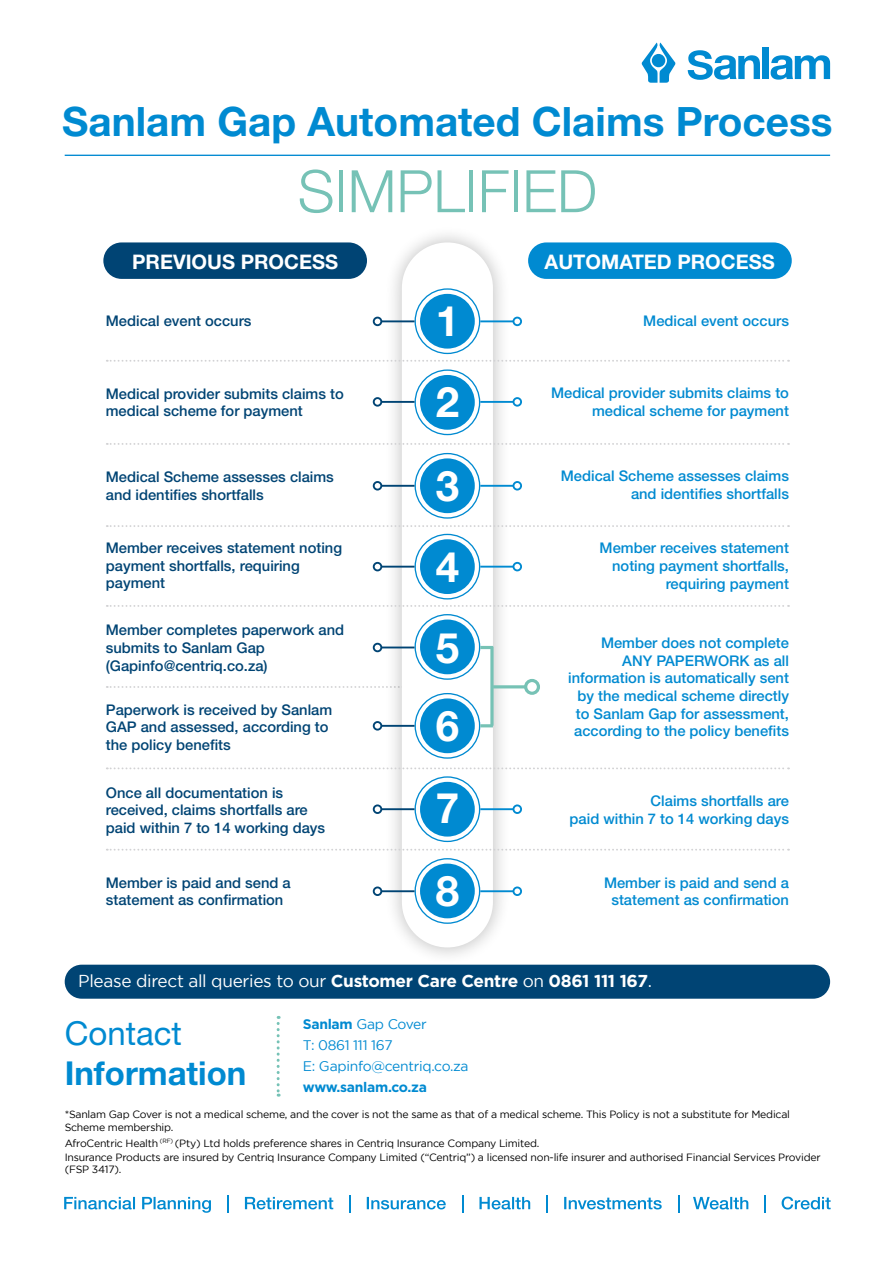
<style>
.page{position:relative;width:893px;height:1263px;background:#fff}
.page>*{position:absolute;margin:0;border:0;box-sizing:border-box;transform-origin:0 0}
.t1{font:300 58.65px "Helvetica Neue LT Std";color:#76c2b6}
.t2{font:700 42.15px/83.4px "Helvetica Neue LT Std";color:#fff}
.t3{font:700 40.5px "Helvetica Neue LT Std";color:#008ad1}
.t4{font:700 33px "Helvetica Neue LT Std";color:#008ad1}
.t5{font:33px "Helvetica Neue LT Std";color:#008ad1}
.t6{font:700 20.1px "Helvetica Neue LT Std";color:#fff}
.t7{font:17.25px "Gotham";letter-spacing:-.02em;color:#fff}
.t8{font:500 14.7px/17.7px "Helvetica Neue LT Std";color:#004474}
.t9{font:500 14.7px/17.7px "Helvetica Neue LT Std";color:#008ad1;text-align:right}
.t10{font:13.8px/21px "Gotham";letter-spacing:-.02em;color:#008ad1}
.t11{font:700 13.8px "Gotham";letter-spacing:-.02em;color:#008ad1}
.t12{font:10.5px/12.6px "Gotham";letter-spacing:-.02em;color:#000}
.s1{font-weight:700}
</style>
<div class="page">
<svg style="left:688px;top:50px;width:72px;height:30px"></svg>
<div style="left:762px;top:47px;width:7px;height:32px;background:#008ad1"></div>
<svg style="left:771px;top:55px;width:59px;height:25px"></svg>
<svg style="left:642px;top:43px;width:33px;height:40px"></svg>
<div style="left:528px;top:242px;width:264px;height:37px;background:#008ad1;border-radius:18px"></div>
<div style="left:103px;top:242px;width:264px;height:37px;background:#004474;border-radius:18px"></div>
<svg style="left:107px;top:686px;width:277px;height:2px"></svg>
<div style="left:384px;top:225px;width:127px;height:740px;background:#000;opacity:.25"></div>
<div style="left:402px;top:242px;width:91px;height:705px;background:#fff;border-radius:46px"></div>
<hr style="left:65px;top:155px;width:765px;height:1px;background:#008ad1">
<div style="left:420px;top:294px;width:55px;height:55px;background:#008ad1;border-radius:50%"></div>
<div style="left:420px;top:619px;width:55px;height:55px;background:#008ad1;border-radius:50%"></div>
<div style="left:420px;top:458px;width:55px;height:55px;background:#008ad1;border-radius:50%"></div>
<div style="left:420px;top:782px;width:55px;height:54px;background:#008ad1;border-radius:50%"></div>
<div style="left:420px;top:863px;width:55px;height:55px;background:#008ad1;border-radius:50%"></div>
<div style="left:420px;top:375px;width:55px;height:55px;background:#008ad1;border-radius:50%"></div>
<div style="left:420px;top:698px;width:55px;height:55px;background:#008ad1;border-radius:50%"></div>
<div style="left:420px;top:539px;width:55px;height:55px;background:#008ad1;border-radius:50%"></div>
<div style="left:414px;top:288px;width:66px;height:66px;border:1px solid #008ad1;border-radius:50%"></div>
<div style="left:414px;top:369px;width:66px;height:66px;border:1px solid #008ad1;border-radius:50%"></div>
<div style="left:414px;top:453px;width:66px;height:66px;border:1px solid #008ad1;border-radius:50%"></div>
<div style="left:414px;top:534px;width:66px;height:65px;border:1px solid #008ad1;border-radius:50%"></div>
<div style="left:414px;top:614px;width:66px;height:66px;border:1px solid #008ad1;border-radius:50%"></div>
<div style="left:414px;top:693px;width:66px;height:66px;border:1px solid #008ad1;border-radius:50%"></div>
<div style="left:414px;top:776px;width:66px;height:66px;border:1px solid #008ad1;border-radius:50%"></div>
<div style="left:414px;top:858px;width:66px;height:66px;border:1px solid #008ad1;border-radius:50%"></div>
<svg style="left:107px;top:360px;width:682px;height:2px"></svg>
<svg style="left:107px;top:443px;width:682px;height:2px"></svg>
<svg style="left:107px;top:525px;width:682px;height:2px"></svg>
<svg style="left:107px;top:605px;width:682px;height:2px"></svg>
<svg style="left:107px;top:767px;width:682px;height:2px"></svg>
<svg style="left:107px;top:849px;width:682px;height:2px"></svg>
<hr style="left:480px;top:320px;width:33px;height:2px;background:#008ad1">
<div style="left:512px;top:317px;width:10px;height:9px;border:2px solid #008ad1;border-radius:50%"></div>
<hr style="left:480px;top:401px;width:33px;height:2px;background:#008ad1">
<div style="left:512px;top:397px;width:10px;height:10px;border:2px solid #008ad1;border-radius:50%"></div>
<hr style="left:480px;top:485px;width:33px;height:2px;background:#008ad1">
<div style="left:512px;top:481px;width:10px;height:9px;border:2px solid #008ad1;border-radius:50%"></div>
<hr style="left:480px;top:566px;width:33px;height:2px;background:#008ad1">
<div style="left:512px;top:562px;width:10px;height:9px;border:2px solid #008ad1;border-radius:50%"></div>
<svg style="left:480px;top:646px;width:10px;height:3px"></svg>
<svg style="left:490px;top:646px;width:4px;height:80px"></svg>
<svg style="left:480px;top:724px;width:13px;height:3px"></svg>
<hr style="left:480px;top:808px;width:33px;height:2px;background:#008ad1">
<div style="left:512px;top:804px;width:10px;height:10px;border:2px solid #008ad1;border-radius:50%"></div>
<hr style="left:480px;top:890px;width:33px;height:2px;background:#008ad1">
<div style="left:512px;top:886px;width:10px;height:10px;border:2px solid #008ad1;border-radius:50%"></div>
<hr style="left:381px;top:320px;width:33px;height:2px;background:#004474">
<div style="left:373px;top:317px;width:9px;height:9px;border:2px solid #004474;border-radius:50%"></div>
<hr style="left:381px;top:401px;width:33px;height:2px;background:#004474">
<div style="left:373px;top:397px;width:9px;height:10px;border:2px solid #004474;border-radius:50%"></div>
<hr style="left:381px;top:485px;width:33px;height:2px;background:#004474">
<div style="left:373px;top:481px;width:9px;height:9px;border:2px solid #004474;border-radius:50%"></div>
<hr style="left:381px;top:566px;width:33px;height:2px;background:#004474">
<div style="left:373px;top:562px;width:9px;height:9px;border:2px solid #004474;border-radius:50%"></div>
<hr style="left:381px;top:646px;width:33px;height:2px;background:#004474">
<div style="left:373px;top:643px;width:9px;height:9px;border:2px solid #004474;border-radius:50%"></div>
<hr style="left:381px;top:725px;width:33px;height:2px;background:#004474">
<div style="left:373px;top:721px;width:9px;height:9px;border:2px solid #004474;border-radius:50%"></div>
<hr style="left:381px;top:808px;width:33px;height:2px;background:#004474">
<div style="left:373px;top:804px;width:9px;height:10px;border:2px solid #004474;border-radius:50%"></div>
<hr style="left:381px;top:890px;width:33px;height:2px;background:#004474">
<div style="left:373px;top:886px;width:9px;height:10px;border:2px solid #004474;border-radius:50%"></div>
<hr style="left:493px;top:685px;width:33px;height:3px;background:#76c2b5">
<div style="left:524px;top:679px;width:16px;height:16px;border:3px solid #76c2b5;border-radius:50%"></div>
<div style="left:65px;top:965px;width:765px;height:34px;background:#004474;border-radius:17px"></div>
<svg style="left:64px;top:1197px;width:147px;height:16px"></svg>
<svg style="left:227px;top:1195px;width:1px;height:18px"></svg>
<svg style="left:245px;top:1197px;width:88px;height:12px"></svg>
<svg style="left:367px;top:1197px;width:79px;height:12px"></svg>
<svg style="left:479px;top:1197px;width:51px;height:12px"></svg>
<svg style="left:564px;top:1197px;width:98px;height:12px"></svg>
<svg style="left:693px;top:1197px;width:55px;height:12px"></svg>
<svg style="left:782px;top:1196px;width:49px;height:13px"></svg>
<svg style="left:349px;top:1195px;width:1px;height:18px"></svg>
<svg style="left:462px;top:1195px;width:1px;height:18px"></svg>
<svg style="left:547px;top:1195px;width:1px;height:18px"></svg>
<svg style="left:678px;top:1195px;width:1px;height:18px"></svg>
<svg style="left:765px;top:1195px;width:1px;height:18px"></svg>
<svg style="left:277px;top:1016px;width:3px;height:81px"></svg>
<h3 class="t3" style="left:62px;top:97px;width:772px">Sanlam Gap Automated Claims Process</h3>
<h1 class="t1" style="left:298px;top:155px;width:301px">SIMPLIFIED</h1>
<h3 class="t6" style="left:132px;top:249px;width:208px">PREVIOUS PROCESS</h3>
<h3 class="t6" style="left:545px;top:249px;width:232px">AUTOMATED PROCESS</h3>
<h2 class="t2" style="left:436px;top:279px;width:25px">1</h2>
<p class="t8" style="left:106px;top:312px;width:147px">Medical event occurs</p>
<p class="t9" style="left:643px;top:312px;width:147px">Medical event occurs</p>
<p class="t8" style="left:106px;top:385px;width:239px">Medical provider submits claims to medical scheme for payment</p>
<p class="t8" style="left:106px;top:468px;width:230px">Medical Scheme assesses claims and identifies shortfalls</p>
<p class="t8" style="left:106px;top:539px;width:238px">Member receives statement noting payment shortfalls, requiring payment</p>
<p class="t8" style="left:106px;top:621px;width:240px">Member completes paperwork and submits to Sanlam Gap (Gapinfo@centriq.co.za)</p>
<p class="t8" style="left:106px;top:700px;width:228px">Paperwork is received by Sanlam<br>GAP and assessed, according to the policy benefits</p>
<p class="t8" style="left:106px;top:783px;width:221px">Once all documentation is received, claims shortfalls are paid within 7 to 14 working days</p>
<p class="t8" style="left:106px;top:873px;width:186px">Member is paid and send a statement as confirmation</p>
<h2 class="t2" style="left:436px;top:360px;width:25px">2</h2>
<h2 class="t2" style="left:436px;top:443px;width:25px">3</h2>
<h2 class="t2" style="left:436px;top:524px;width:25px">4</h2>
<h2 class="t2" style="left:436px;top:605px;width:25px">5</h2>
<h2 class="t2" style="left:436px;top:683px;width:25px">6</h2>
<h2 class="t2" style="left:436px;top:765px;width:25px">7<br>8</h2>
<p class="t9" style="left:551px;top:384px;width:239px">Medical provider submits claims to medical scheme for payment</p>
<p class="t9" style="left:561px;top:467px;width:230px">Medical Scheme assesses claims and identifies shortfalls</p>
<p class="t9" style="left:600px;top:539px;width:191px">Member receives statement noting payment shortfalls, requiring payment</p>
<p class="t9" style="left:568px;top:634px;width:222px">Member does not complete<br>ANY PAPERWORK as all information is automatically sent by the medical scheme directly to Sanlam Gap for assessment, according to the policy benefits</p>
<p class="t9" style="left:570px;top:792px;width:221px">Claims shortfalls are<br>paid within 7 to 14 working days</p>
<p class="t9" style="left:604px;top:873px;width:186px;text-align:center">Member is paid and send a statement as confirmation</p>
<p class="t7" style="left:78px;top:972px;width:575px">Please direct all queries to our <span class="s1">Customer Care Centre</span> on <span class="s1">0861 111 167</span>.</p>
<p class="t10" style="left:303px;top:1013px;width:167px"><span class="s1">Sanlam</span> Gap Cover<br>T: 0861 111 167<br>E: Gapinfo@centriq.co.za</p>
<p class="t11" style="left:303px;top:1079px;width:126px">www.sanlam.co.za</p>
<h3 class="t5" style="left:65px;top:1014px;width:119px">Contact</h3>
<h3 class="t4" style="left:65px;top:1053px;width:183px">Information</h3>
<p class="t12" style="left:65px;top:1108px;width:727px">*Sanlam Gap Cover is not a medical scheme, and the cover is not the same as that of a medical scheme. This Policy is not a substitute for Medical<br>Scheme membership.</p>
<p class="t12" style="left:65px;top:1136px;width:757px;line-height:14.1px">AfroCentric Health <sup>(RF)</sup> (Pty) Ltd holds preference shares in Centriq Insurance Company Limited.<br>Insurance Products are insured by Centriq Insurance Company Limited (“Centriq”) a licensed non-life insurer and authorised Financial Services Provider</p>
<p class="t12" style="left:65px;top:1163px;width:58px">(FSP 3417).</p>
</div>
